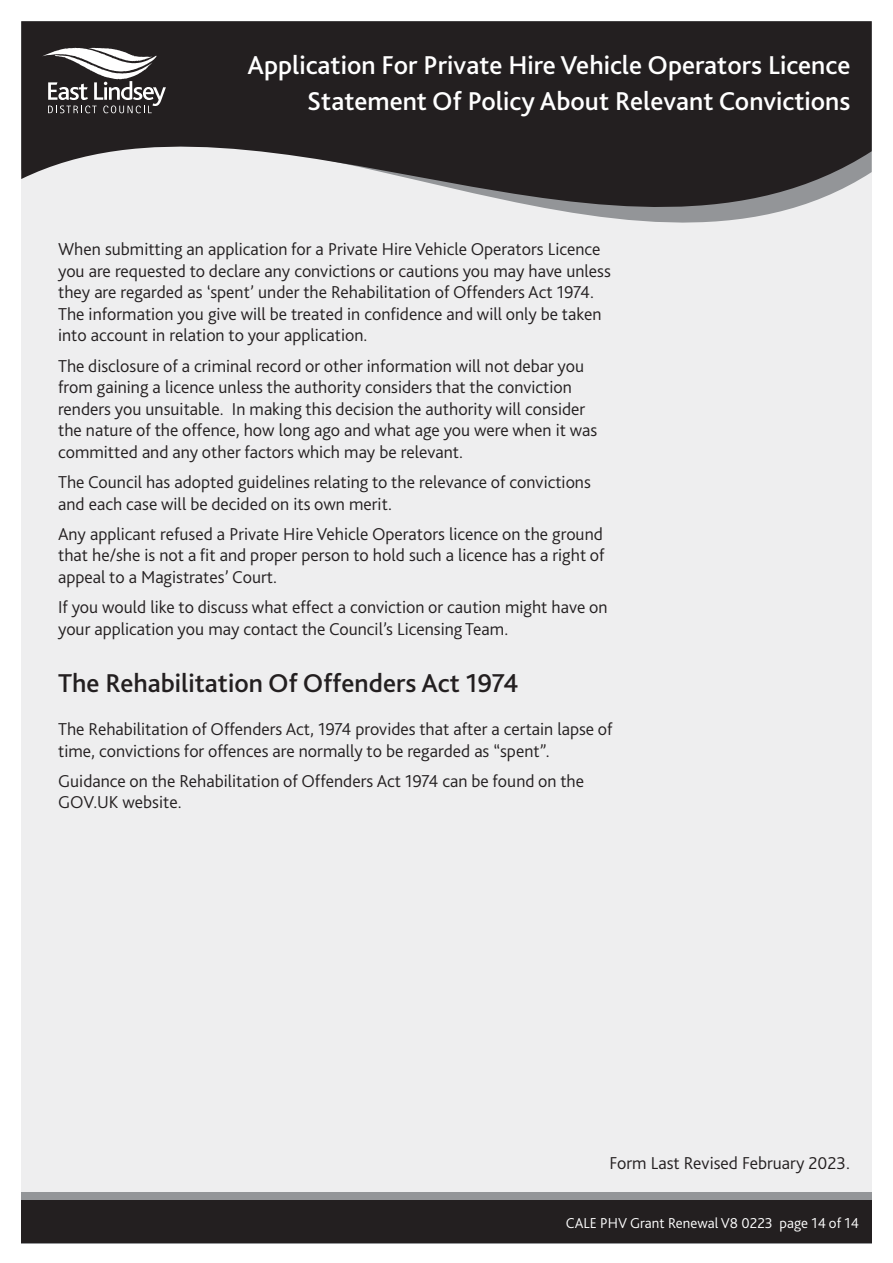
<style>
.page{position:relative;width:893px;height:1263px;background:#fff}
.page>*{position:absolute;margin:0;border:0;box-sizing:border-box;transform-origin:0 0}
.t1{font:500 27px "Bliss";color:#fff}
.t2{font:500 27px "Bliss";color:#231f20}
.Body_Text{font:300 18px/21.6px "Bliss";color:#231f20}
.Page_code_and_number{font:300 15px "Bliss";color:#fff}
</style>
<div class="page">
<div style="left:21px;top:23px;width:851px;height:1199px;background:#eeeeef"></div>
<div style="left:21px;top:1192px;width:851px;height:51px;background:#939598"></div>
<div style="left:21px;top:1201px;width:851px;height:42px;background:#231f20"></div>
<svg style="left:21px;top:21px;width:851px;height:202px;fill:#231f20"></svg>
<svg style="left:42px;top:48px;width:124px;height:65px;background:#696667"></svg>
<p class="t1" style="left:248px;top:48px;width:604px">Application For Private Hire Vehicle Operators Licence</p>
<p class="t1" style="left:307px;top:85px;width:545px">Statement Of Policy About Relevant Convictions</p>
<p class="Body_Text" style="left:58px;top:238px;width:554px">When submitting an application for a Private Hire Vehicle Operators Licence you are requested to declare any convictions or cautions you may have unless they are regarded as ‘spent’ under the Rehabilitation of Offenders Act 1974.<br>The information you give will be treated in confidence and will only be taken into account in relation to your application.</p>
<p class="Body_Text" style="left:58px;top:355px;width:541px">The disclosure of a criminal record or other information will not debar you from gaining a licence unless the authority considers that the conviction renders you unsuitable. In making this decision the authority will consider the nature of the offence, how long ago and what age you were when it was committed and any other factors which may be relevant.</p>
<p class="Body_Text" style="left:58px;top:471px;width:534px">The Council has adopted guidelines relating to the relevance of convictions and each case will be decided on its own merit.</p>
<p class="Body_Text" style="left:58px;top:523px;width:548px;text-align:justify">Any applicant refused a Private Hire Vehicle Operators licence on the ground that he/she is not a fit and proper person to hold such a licence has a right of appeal to a Magistrates’ Court.</p>
<p class="Body_Text" style="left:58px;top:596px;width:551px">If you would like to discuss what effect a conviction or caution might have on your application you may contact the Council’s Licensing Team.</p>
<p class="t2" style="left:58px;top:666px;width:462px">The Rehabilitation Of Offenders Act 1974</p>
<p class="Body_Text" style="left:58px;top:718px;width:556px">The Rehabilitation of Offenders Act, 1974 provides that after a certain lapse of time, convictions for offences are normally to be regarded as “spent”.</p>
<p class="Body_Text" style="left:58px;top:770px;width:528px">Guidance on the Rehabilitation of Offenders Act 1974 can be found on the<br>GOV.UK website.</p>
<p class="Body_Text" style="left:609px;top:1152px;width:242px">Form Last Revised February 2023.</p>
<p class="Page_code_and_number" style="left:566px;top:1214px;width:295px">CALE PHV Grant Renewal V8 0223 page 14 of 14</p>
</div>
